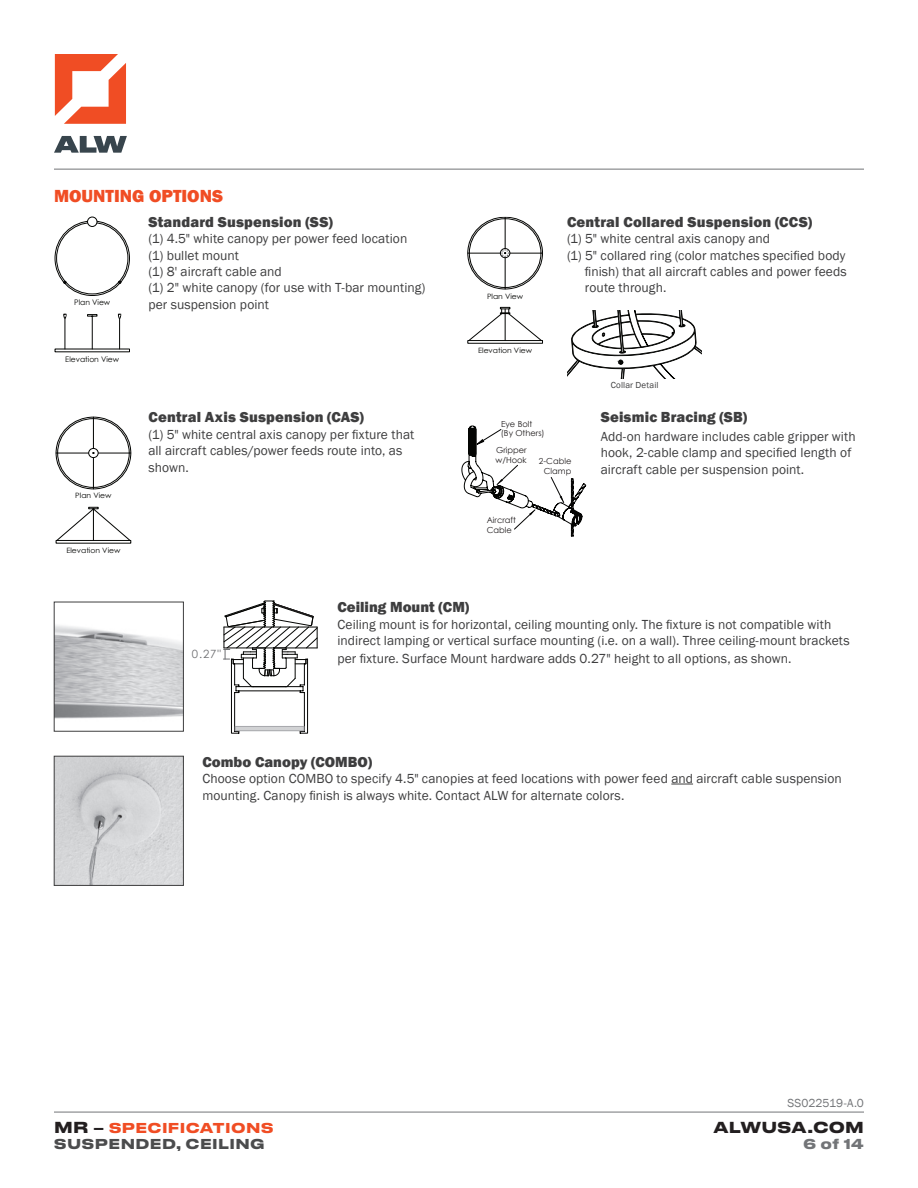
<style>
.page{position:relative;width:918px;height:1188px;background:#fff}
.page>*{position:absolute;margin:0;border:0;box-sizing:border-box;transform-origin:0 0}
.t1{font:800 18px "Franklin Gothic";color:#f04d24}
.t2{font:800 15px "Franklin Gothic";letter-spacing:.01em;color:#3e3e3f}
.t3{font:700 15px "Druk Text Wide";letter-spacing:.01em;color:#231f20}
.t4{font:13.5px/16.5px "Franklin Gothic";letter-spacing:.005em;color:#3e3e3f}
.t5{font:700 13.5px/16.2px "Druk Text Wide";letter-spacing:.025em;color:#4b4c4d}
.t6{font:700 13.5px "Druk Text Wide";color:#727477}
.t7{font:12px "Franklin Gothic";color:#727477}
.t8{font:11.4px "Century Gothic";color:#6c6d70}
.t9{font:9px "Franklin Gothic";letter-spacing:.02em;color:#3e3e3f}
.t10{font:8.25px/9.9px "Century Gothic";color:#231f20}
.t11{font:7.65px "Century Gothic";color:#040503}
.t12{font:7.35px "Century Gothic";color:#040503;scale:1.04 1}
.s1{font-size:15px;color:#231f20}
.s2{color:#231f20}
.s3{color:#f04d24}
</style>
<div class="page">
<hr style="left:54px;top:1112px;width:810px;height:1px;background:#727477">
<svg style="left:54px;top:136px;width:73px;height:17px"></svg>
<svg style="left:55px;top:54px;width:71px;height:70px"></svg>
<hr style="left:54px;top:169px;width:810px;height:1px;background:#727477">
<svg style="left:57px;top:507px;width:73px;height:34px"></svg>
<hr style="left:98px;top:453px;width:31px;height:1px;background:#040503">
<div style="left:88px;top:448px;width:10px;height:10px;border:1px solid #040503;border-radius:50%"></div>
<div style="left:57px;top:418px;width:73px;height:70px;border:1px solid #040503;border-radius:50%"></div>
<svg style="left:93px;top:417px;width:1px;height:72px"></svg>
<hr style="left:58px;top:453px;width:30px;height:1px;background:#040503">
<hr style="left:510px;top:253px;width:31px;height:1px;background:#040503">
<div style="left:500px;top:248px;width:10px;height:10px;border:1px solid #040503;border-radius:50%"></div>
<hr style="left:469px;top:253px;width:31px;height:1px;background:#040503">
<svg style="left:501px;top:218px;width:8px;height:71px"></svg>
<svg style="left:469px;top:307px;width:73px;height:34px"></svg>
<svg style="left:567px;top:310px;width:135px;height:69px"></svg>
<svg style="left:223px;top:601px;width:95px;height:133px"></svg>
<img style="left:56px;top:625px;width:126px;height:94px">
<div style="left:54px;top:602px;width:130px;height:129px;border:1px solid #3e3e3f"></div>
<svg style="left:87px;top:314px;width:10px;height:3px"></svg>
<hr style="left:92px;top:316px;width:1px;height:33px;background:#040503">
<hr style="left:119px;top:316px;width:1px;height:33px;background:#040503">
<hr style="left:65px;top:316px;width:1px;height:33px;background:#040503">
<div style="left:56px;top:222px;width:72px;height:72px;border:1px solid #040503;border-radius:50%"></div>
<div style="left:88px;top:217px;width:9px;height:9px;background:#fff;border-radius:50%"></div>
<div style="left:87px;top:217px;width:10px;height:10px;border:1px solid #040503;border-radius:50%"></div>
<svg style="left:462px;top:426px;width:124px;height:110px"></svg>
<img style="left:56px;top:758px;width:126px;height:126px">
<div style="left:54px;top:756px;width:130px;height:130px;border:1px solid #3e3e3f"></div>
<svg style="left:671px;top:784px;width:22px;height:1px"></svg>
<h1 class="t1" style="left:54px;top:184px;width:170px">MOUNTING OPTIONS</h1>
<p class="t2" style="left:148px;top:212px;width:186px">Standard Suspension (SS)</p>
<p class="t4" style="left:148px;top:231px;width:279px">(1) 4.5" white canopy per power feed location (1) bullet mount<br>(1) 8' aircraft cable and<br>(1) 2" white canopy (for use with T-bar mounting) per suspension point</p>
<p class="t11" style="left:74px;top:297px;width:38px">Plan View</p>
<p class="t11" style="left:65px;top:354px;width:55px">Elevation View</p>
<p class="t12" style="left:75px;top:491px;width:36px">Plan View</p>
<p class="t12" style="left:66px;top:546px;width:54px">Elevation View</p>
<p class="t2" style="left:148px;top:408px;width:217px">Central Axis Suspension (CAS)</p>
<p class="t4" style="left:148px;top:426px;width:267px">(1) 5" white central axis canopy per fixture that all aircraft cables/power feeds route into, as shown.</p>
<p class="t12" style="left:487px;top:291px;width:36px">Plan View</p>
<p class="t12" style="left:478px;top:346px;width:54px">Elevation View</p>
<p class="t2" style="left:567px;top:212px;width:247px">Central Collared Suspension (CCS)</p>
<p class="t4" style="left:567px;top:231px;width:205px">(1) 5" white central axis canopy and</p>
<p class="t4" style="left:567px;top:247px;width:280px">(1) 5" collared ring (color matches specified body</p>
<p class="t4" style="left:585px;top:264px;width:263px">finish) that all aircraft cables and power feeds</p>
<p class="t4" style="left:585px;top:280px;width:83px">route through.</p>
<p class="t9" style="left:611px;top:379px;width:49px">Collar Detail</p>
<p class="t10" style="left:501px;top:419px;width:45px">Eye Bolt (By Others)</p>
<p class="t10" style="left:496px;top:445px;width:33px">Gripper w/Hook</p>
<p class="t10" style="left:539px;top:456px;width:34px;text-align:right">2-Cable<br>Clamp</p>
<p class="t10" style="left:487px;top:515px;width:31px">Aircraft<br>Cable</p>
<p class="t2" style="left:601px;top:408px;width:148px">Seismic Bracing (SB)</p>
<p class="t4" style="left:601px;top:428px;width:257px">Add-on hardware includes cable gripper with hook, 2-cable clamp and specified length of aircraft cable per suspension point.</p>
<p class="t8" style="left:192px;top:646px;width:31px">0 . 2 7 "</p>
<p class="t2" style="left:338px;top:598px;width:133px">Ceiling Mount (CM)</p>
<p class="t4" style="left:338px;top:616px;width:514px">Ceiling mount is for horizontal, ceiling mounting only. The fixture is not compatible with indirect lamping or vertical surface mounting (i.e. on a wall). Three ceiling-mount brackets</p>
<p class="t4" style="left:338px;top:651px;width:455px">per fixture. Surface Mount hardware adds 0.27" height to all options, as shown.</p>
<p class="t2" style="left:202px;top:752px;width:171px">Combo Canopy (COMBO)</p>
<p class="t4" style="left:202px;top:771px;width:641px">Choose option COMBO to specify 4.5" canopies at feed locations with power feed and aircraft cable suspension mounting. Canopy finish is always white. Contact ALW for alternate colors.</p>
<p class="t7" style="left:787px;top:1096px;width:78px">SS022519-A.0</p>
<p class="t5" style="left:54px;top:1118px;width:221px"><span class="s1">MR</span> <span class="s2">–</span> <span class="s3">SPECIFICATIONS<br></span>SUSPENDED, CEILING</p>
<p class="t3" style="left:713px;top:1114px;width:152px">ALWUSA.COM</p>
<p class="t6" style="left:803px;top:1132px;width:62px">6 of 14</p>
</div>
